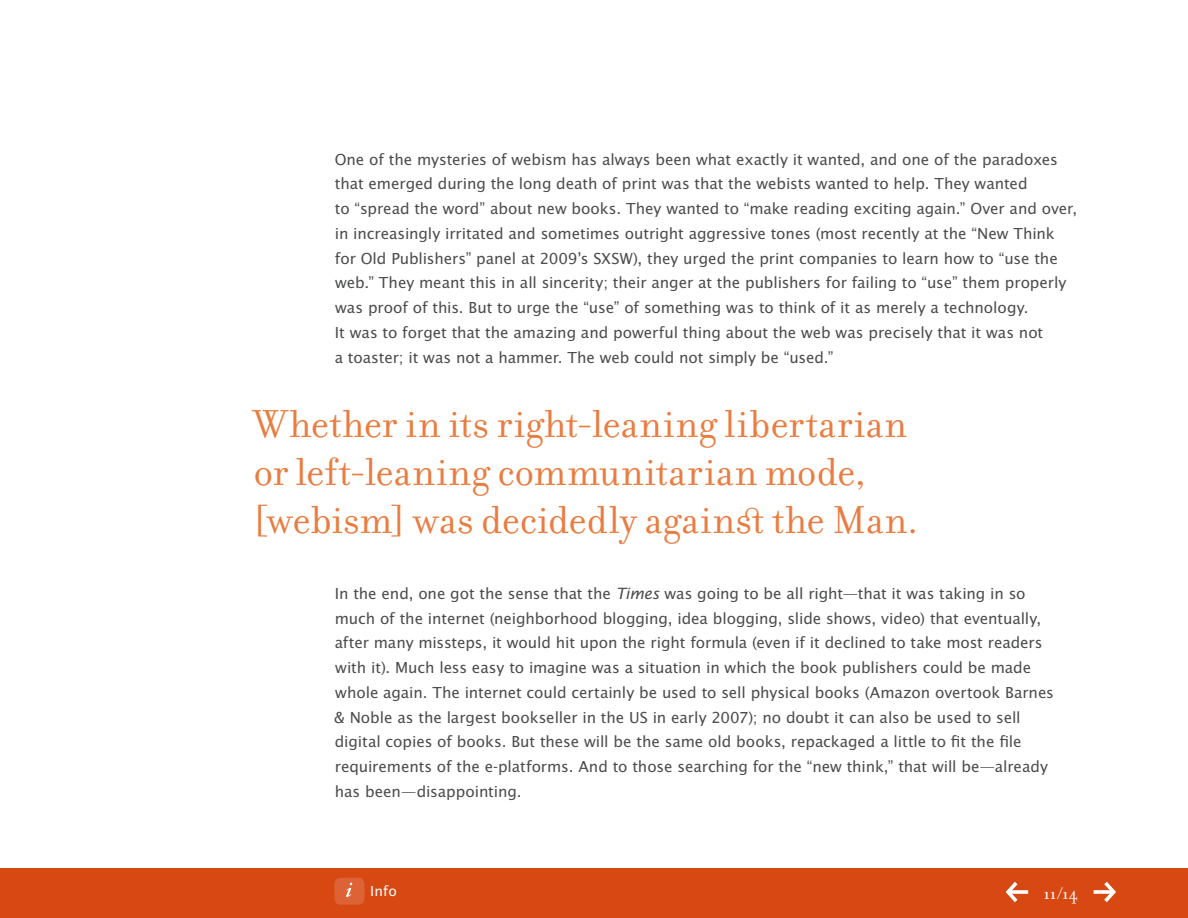
<style>
.page{position:relative;width:1188px;height:918px;background:#fff}
.page>*{position:absolute;margin:0;border:0;box-sizing:border-box;transform-origin:0 0}
.t1{font:42px/48px "Filosofia OT";letter-spacing:.01em;color:#e97d41}
.t2{font:18px "Filosofia OT";color:#fff}
.t3{font:16.5px/24.8px "Lucida Sans EFOP";letter-spacing:-.005em;color:#4b4c4d}
.t4{font:15px "Lucida Sans EFOP";color:#fff}
.s1{font-style:italic;font-size:16.8px}
</style>
<div class="page">
<div style="left:0;top:869px;width:1188px;height:49px;background:#d74812"></div>
<div style="left:334px;top:878px;width:30px;height:27px;background:#dd6336;border-radius:6px"></div>
<svg style="left:346px;top:883px;width:6px;height:14px"></svg>
<svg style="left:1006px;top:882px;width:22px;height:20px"></svg>
<svg style="left:1094px;top:882px;width:22px;height:20px"></svg>
<p class="t3" style="left:335px;top:148px;width:744px">One of the mysteries of webism has always been what exactly it wanted, and one of the paradoxes that emerged during the long death of print was that the webists wanted to help. They wanted<br>to “spread the word” about new books. They wanted to “make reading exciting again.” Over and over, in increasingly irritated and sometimes outright aggressive tones (most recently at the “New Think for Old Publishers” panel at 2009’s SXSW), they urged the print companies to learn how to “use the web.” They meant this in all sincerity; their anger at the publishers for failing to “use” them properly was proof of this. But to urge the “use” of something was to think of it as merely a technology.<br>It was to forget that the amazing and powerful thing about the web was precisely that it was not<br>a toaster; it was not a hammer. The web could not simply be “used.”</p>
<h1 class="t1" style="left:254px;top:401px;width:666px">Whether in its right-leaning libertarian or left-leaning communitarian mode, [webism] was decidedly against the Man.</h1>
<p class="t3" style="left:334px;top:582px;width:721px">In the end, one got the sense that the <span class="s1">Times</span> was going to be all right—that it was taking in so much of the internet (neighborhood blogging, idea blogging, slide shows, video) that eventually, after many missteps, it would hit upon the right formula (even if it declined to take most readers with it). Much less easy to imagine was a situation in which the book publishers could be made whole again. The internet could certainly be used to sell physical books (Amazon overtook Barnes &amp; Noble as the largest bookseller in the US in early 2007); no doubt it can also be used to sell digital copies of books. But these will be the same old books, repackaged a little to fit the file requirements of the e-platforms. And to those searching for the “new think,” that will be—already has been—disappointing.</p>
<p class="t4" style="left:370px;top:883px;width:28px">Info</p>
<p class="t2" style="left:1044px;top:884px;width:36px">11/14</p>
</div>
